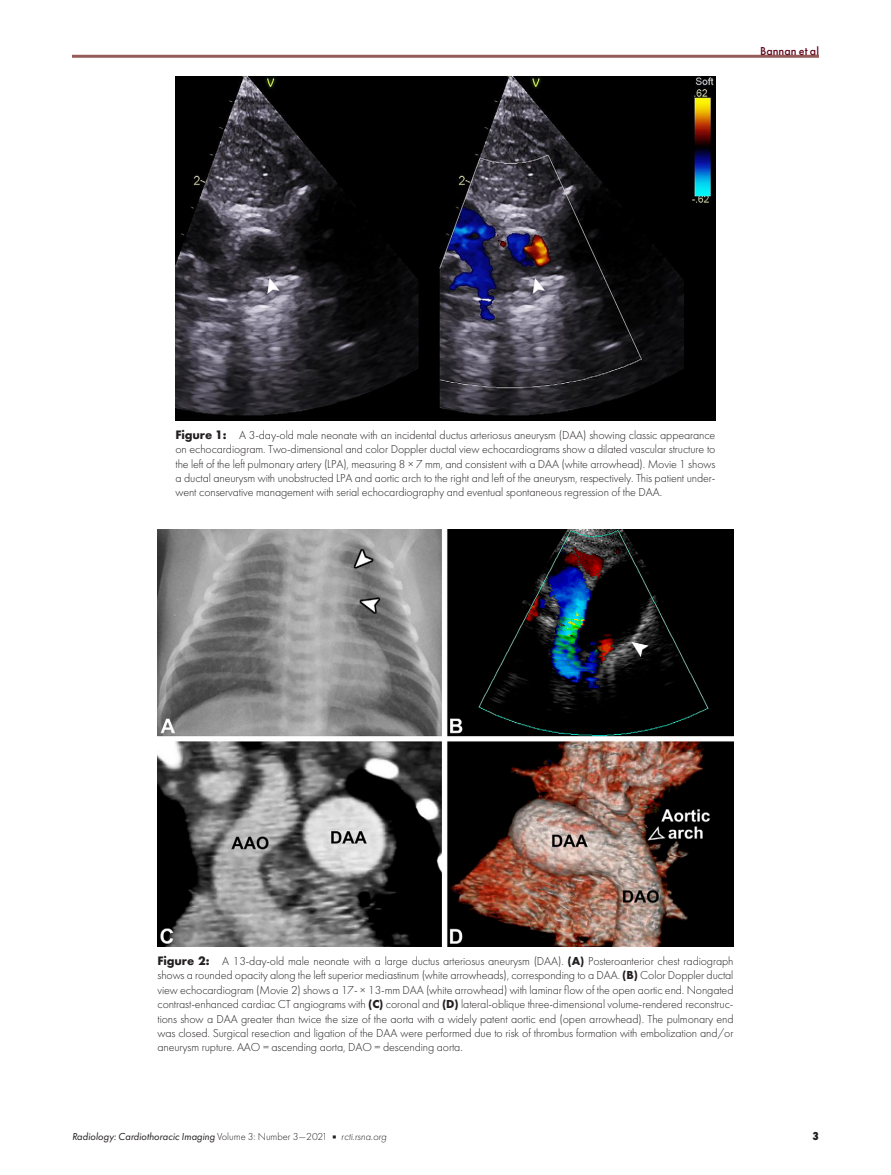
<style>
.page{position:relative;width:891px;height:1175px;background:#fff}
.page>*{position:absolute;margin:0;border:0;box-sizing:border-box;transform-origin:0 0}
.t1{font:300 12px/14.4px "Futura PT";letter-spacing:-.01em;color:#231f20;text-align:justify}
.t2{font:500 12px "Futura PT";color:#65051c}
.t3{font:800 12px "Futura PT Cond";color:#231f20}
.t4{font:italic 10.5px "Futura PT";color:#231f20}
.s1{font-weight:700;font-size:12.75px}
.s2{font-weight:700}
.s3{font-weight:300;font-style:normal}
.s4{font-family:"Universal Newswith Comm Pi";font-style:normal;font-size:6px}
.s5{font-weight:300}
</style>
<div class="page">
<hr style="left:72px;top:55px;width:747px;height:3px;background:#965c59">
<img style="left:176px;top:76px;width:539px;height:344px">
<img style="left:158px;top:530px;width:575px;height:416px">
<p class="t2" style="left:760px;top:44px;width:60px">Bannan et al</p>
<p class="t1" style="left:176px;top:428px;width:541px"><span class="s1">Figure 1:</span> A 3-day-old male neonate with an incidental ductus arteriosus aneurysm (DAA) showing classic appearance on echocardiogram. Two-dimensional and color Doppler ductal view echocardiograms show a dilated vascular structure to the left of the left pulmonary artery (LPA), measuring 8 × 7 mm, and consistent with a DAA (white arrowhead). Movie 1 shows a ductal aneurysm with unobstructed LPA and aortic arch to the right and left of the aneurysm, respectively. This patient under&shy;went conservative management with serial echocardiography and eventual spontaneous regression of the DAA.</p>
<p class="t1" style="left:157px;top:953px;width:578px"><span class="s1">Figure 2:</span> A 13-day-old male neonate with a large ductus arteriosus aneurysm (DAA). <span class="s2">(A)</span> Posteroanterior chest radiograph shows a rounded opacity along the left superior mediastinum (white arrowheads), corresponding to a DAA. <span class="s2">(B)</span> Color Doppler ductal view echocardiogram (Movie 2) shows a 17- × 13-mm DAA (white arrowhead) with laminar flow of the open aortic end. Nongated contrast-enhanced cardiac CT angiograms with <span class="s2">(C)</span> coronal and <span class="s2">(D)</span> lateral-oblique three-dimensional volume-rendered reconstruc&shy;tions show a DAA greater than twice the size of the aorta with a widely patent aortic end (open arrowhead). The pulmonary end was closed. Surgical resection and ligation of the DAA were performed due to risk of thrombus formation with embolization and/or aneurysm rupture. AAO = ascending aorta, DAO = descending aorta.</p>
<p class="t4" style="left:72px;top:1130px;width:316px">Radiology: Cardiothoracic Imaging <span class="s3">Volume 3: Number 3—2021</span> <span class="s4">n</span> <span class="s5">rcti.rsna.org</span></p>
<p class="t3" style="left:813px;top:1128px;width:8px">3</p>
</div>
